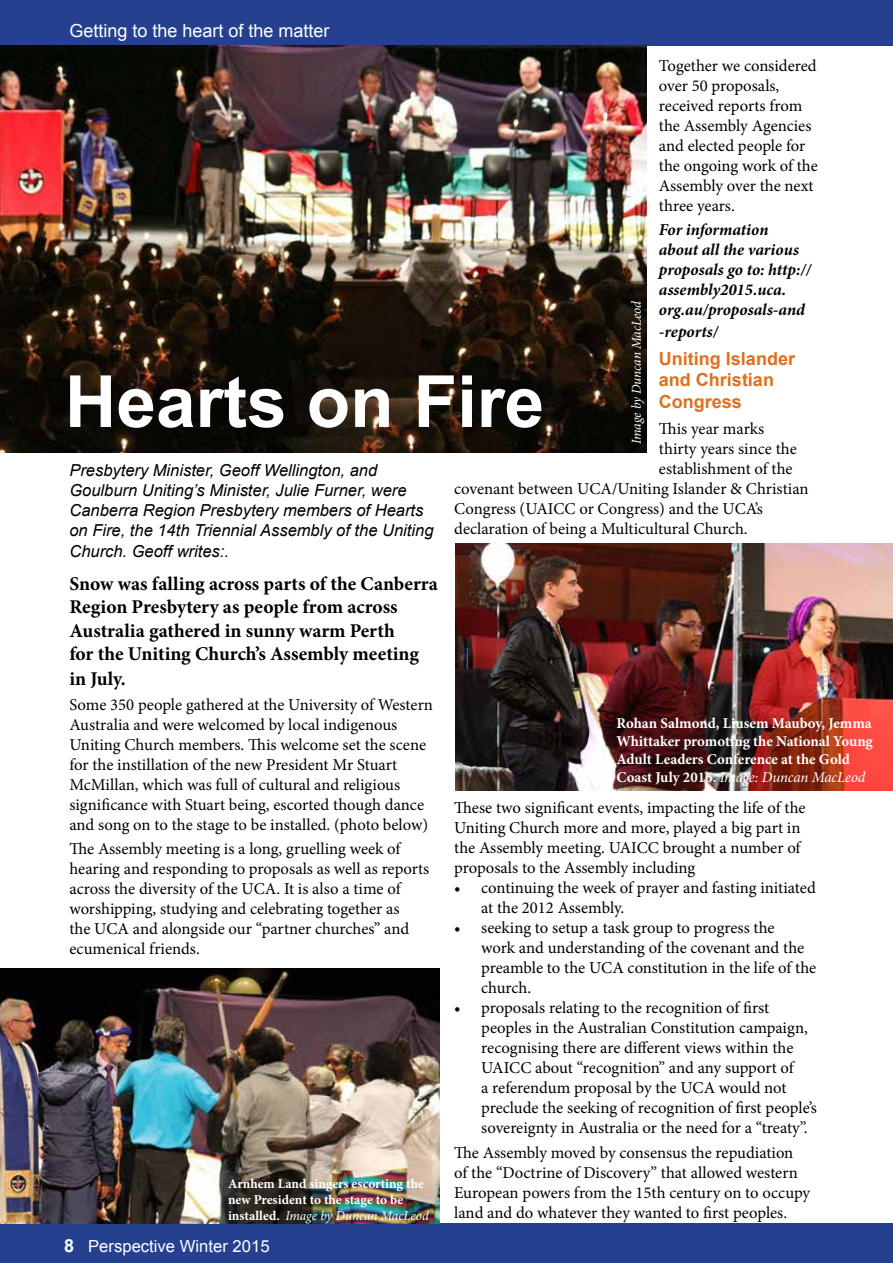
<style>
.page{position:relative;width:893px;height:1263px;background:#25408f}
.page>*{position:absolute;margin:0;border:0;box-sizing:border-box;transform-origin:0 0}
.t1{font:700 72px "Arial";color:#fff}
.t2{font:700 19.5px/23.4px "Minion Pro";color:#000}
.t3{font:700 18px/21.6px "Arial";color:#df6f1d}
.t4{font:18px "Arial";color:#fff}
.t5{font:16.65px/20px "Minion Pro";letter-spacing:-.005em;color:#000}
.t6{font:italic 700 16.65px/20px "Minion Pro";letter-spacing:-.005em;color:#000}
.t7{font:16.65px "Arial";color:#fff}
.t8{font:italic 16.5px/19.8px "Arial";color:#000}
.t9{font:700 15px/18px "Minion Pro";letter-spacing:-.005em;color:#fff}
.t10{font:700 13.5px/16.2px "Minion Pro";color:#fff}
.t11{font:italic 13.5px "Minion Pro";letter-spacing:-.005em;color:#fff}
.s1{font-weight:400;font-style:italic}
.s2{font-weight:700;font-size:18px}
</style>
<div class="page">
<div style="left:0;top:46px;width:893px;height:1177px;background:#fff"></div>
<img style="left:456px;top:544px;width:437px;height:247px">
<img style="left:0;top:46px;width:647px;height:406px">
<img style="left:0;top:969px;width:439px;height:254px">
<p class="t4" style="left:69px;top:19px;width:262px">Getting to the heart of the matter</p>
<p class="t5" style="left:659px;top:56px;width:160px">Together we considered over 50 proposals, received reports from the Assembly Agencies and elected people for the ongoing work of the<br>Assembly over the next three years.</p>
<p class="t6" style="left:659px;top:220px;width:154px">For information about all the various proposals go to: http:// assembly2015.uca. org.au/proposals-and</p>
<p class="t6" style="left:659px;top:321px;width:61px">-reports/</p>
<p class="t3" style="left:659px;top:348px;width:138px">Uniting Islander and Christian<br>Congress</p>
<p class="t5" style="left:659px;top:419px;width:107px">This year marks</p>
<p class="t5" style="left:659px;top:439px;width:139px">thirty years since the</p>
<p class="t5" style="left:659px;top:459px;width:135px">establishment of the</p>
<p class="t5" style="left:454px;top:478px;width:356px">covenant between UCA/Uniting Islander &amp; Christian</p>
<p class="t5" style="left:454px;top:498px;width:310px">Congress (UAICC or Congress) and the UCA’s</p>
<p class="t5" style="left:454px;top:518px;width:295px">declaration of being a Multicultural Church.</p>
<p class="t11" style="left:627px;top:444px;width:145px;rotate:-90deg">Image by Duncan MacLeod</p>
<h1 class="t1" style="left:65px;top:354px;width:481px">Hearts on Fire</h1>
<p class="t8" style="left:69px;top:461px;width:366px">Presbytery Minister, Geoff Wellington, and Goulburn Uniting’s Minister, Julie Furner, were Canberra Region Presbytery members of Hearts on Fire, the 14th Triennial Assembly of the Uniting</p>
<p class="t8" style="left:69px;top:542px;width:161px">Church. Geoff writes:.</p>
<p class="t2" style="left:69px;top:572px;width:370px">Snow was falling across parts of the Canberra Region Presbytery as people from across Australia gathered in sunny warm Perth<br>for the Uniting Church’s Assembly meeting</p>
<p class="t2" style="left:69px;top:667px;width:58px">in July.</p>
<p class="t5" style="left:69px;top:694px;width:365px">Some 350 people gathered at the University of Western Australia and were welcomed by local indigenous Uniting Church members. This welcome set the scene for the instillation of the new President Mr Stuart McMillan, which was full of cultural and religious significance with Stuart being, escorted though dance and song on to the stage to be installed. (photo below)</p>
<p class="t5" style="left:69px;top:839px;width:361px">The Assembly meeting is a long, gruelling week of hearing and responding to proposals as well as reports across the diversity of the UCA. It is also a time of worshipping, studying and celebrating together as<br>the UCA and alongside our “partner churches” and ecumenical friends.</p>
<p class="t9" style="left:616px;top:714px;width:258px">Rohan Salmond, Liusem Mauboy, Jemma Whittaker promoting the National Young Adult Leaders Conference at the Gold Coast July 2016. <span class="s1">Image: Duncan MacLeod</span></p>
<p class="t5" style="left:454px;top:798px;width:353px">These two significant events, impacting the life of the Uniting Church more and more, played a big part in the Assembly meeting. UAICC brought a number of proposals to the Assembly including</p>
<p class="t5" style="left:481px;top:878px;width:336px;text-indent:-27px">• continuing the week of prayer and fasting initiated at the 2012 Assembly.</p>
<p class="t5" style="left:481px;top:918px;width:337px;text-indent:-27px">• seeking to setup a task group to progress the<br>work and understanding of the covenant and the preamble to the UCA constitution in the life of the church.</p>
<p class="t5" style="left:481px;top:998px;width:337px;text-indent:-27px">• proposals relating to the recognition of first peoples in the Australian Constitution campaign, recognising there are different views within the UAICC about “recognition” and any support of<br>a referendum proposal by the UCA would not preclude the seeking of recognition of first people’s sovereignty in Australia or the need for a “treaty”.</p>
<p class="t5" style="left:454px;top:1142px;width:357px">The Assembly moved by consensus the repudiation of the “Doctrine of Discovery” that allowed western European powers from the 15th century on to occupy land and do whatever they wanted to first peoples.</p>
<p class="t10" style="left:228px;top:1175px;width:202px">Arnhem Land singers escorting the new President to the stage to be installed. <span class="s1">Image by Duncan MacLeod</span></p>
<p class="t7" style="left:64px;top:1235px;width:207px"><span class="s2">8</span> Perspective Winter 2015</p>
</div>
